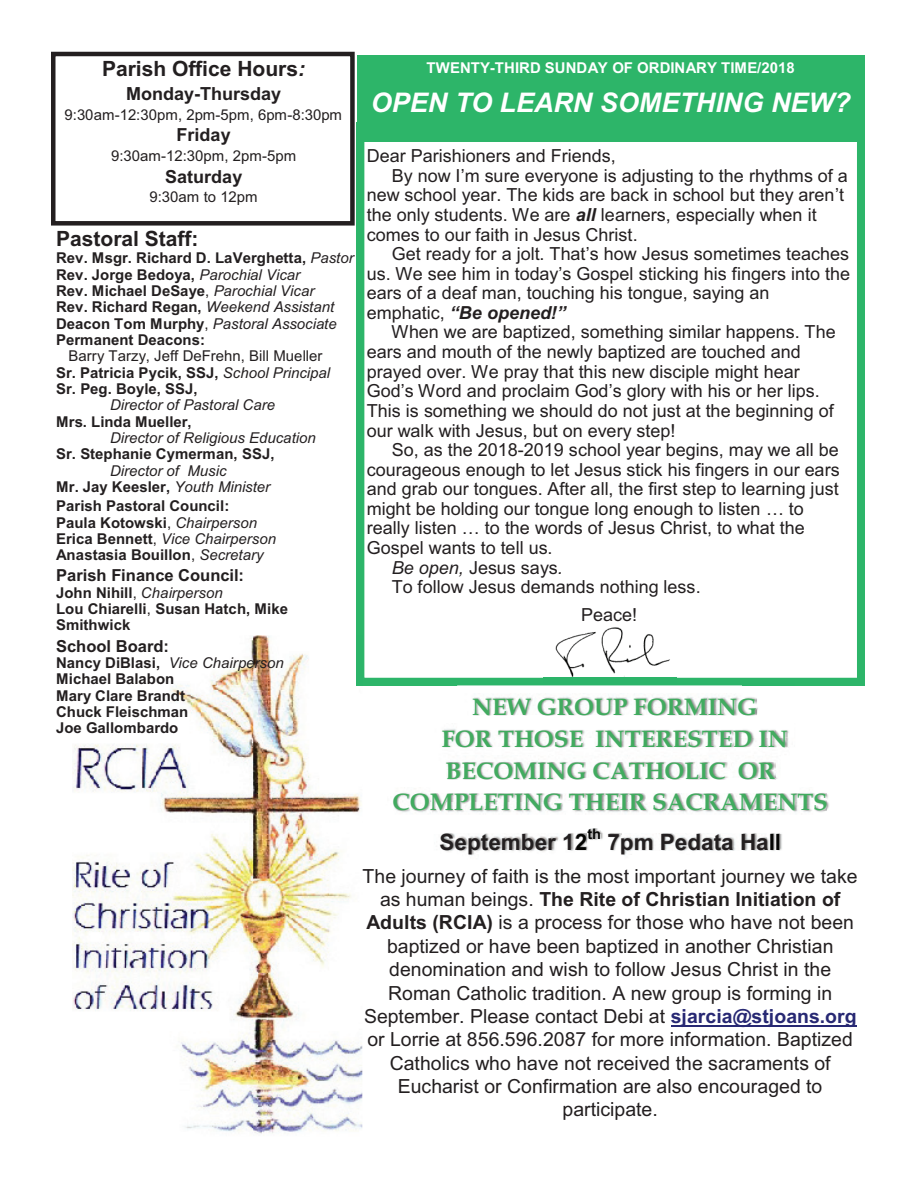
<style>
.page{position:relative;width:918px;height:1188px;background:#fff}
.page>*{position:absolute;margin:0;border:0;box-sizing:border-box;transform-origin:0 0}
.t1{font:italic 700 27px "Arial";color:#fff}
.t2{font:700 24px/31.8px "Book Antiqua";color:#41ab5f}
.t3{font:700 22.5px "Arial";color:#231f20}
.t4{font:700 21px "Arial";color:#231f20}
.t5{font:19.5px/23.4px "Arial";color:#231f20;text-align:center}
.t6{font:18px "Arial";color:#231f20}
.t7{font:700 18px "Arial";color:#231f20}
.t8{font:italic 700 18px "Arial";color:#231f20}
.t9{font:700 16.5px "Arial";color:#231f20}
.t10{font:700 15px/16.4px "Arial";color:#231f20}
.t11{font:italic 15px/16.2px "Arial";color:#231f20}
.t12{font:15px "Arial";color:#231f20}
.t13{font:700 15px "Arial";color:#fff}
.t14{font:700 14.55px "Arial";color:#231f20}
.s1{font-style:italic}
.s2{font-weight:400;font-style:italic}
.s3{font-weight:400}
.s4{font-weight:700;font-style:normal}
.s5{font-weight:700;font-style:italic}
.s6{font-weight:400;font-style:normal}
.s7{font-weight:700}
.s8{font-weight:700;color:#272873}
</style>
<div class="page">
<svg style="left:357px;top:142px;width:507px;height:543px"></svg>
<img style="left:72px;top:635px;width:290px;height:501px">
<img style="left:357px;top:635px;width:5px;height:50px">
<img style="left:457px;top:685px;width:337px;height:30px">
<img style="left:457px;top:683px;width:286px;height:2px">
<img style="left:473px;top:699px;width:283px;height:16px">
<svg style="left:775px;top:683px;width:19px;height:2px"></svg>
<img style="left:743px;top:683px;width:32px;height:2px">
<img style="left:474px;top:715px;width:263px;height:1px">
<img style="left:442px;top:730px;width:346px;height:17px">
<img style="left:743px;top:730px;width:45px;height:8px">
<img style="left:444px;top:747px;width:343px;height:32px">
<img style="left:446px;top:762px;width:329px;height:17px">
<img style="left:399px;top:779px;width:414px;height:34px">
<img style="left:393px;top:794px;width:420px;height:17px">
<img style="left:813px;top:793px;width:16px;height:19px">
<img style="left:441px;top:833px;width:137px;height:21px">
<img style="left:578px;top:839px;width:8px;height:12px">
<img style="left:594px;top:833px;width:173px;height:21px">
<svg style="left:578px;top:828px;width:46px;height:11px"></svg>
<img style="left:767px;top:833px;width:15px;height:18px">
<svg style="left:605px;top:853px;width:16px;height:1px"></svg>
<hr style="left:671px;top:1025px;width:186px;height:2px;background:#272873">
<img style="left:543px;top:621px;width:133px;height:62px">
<div style="left:357px;top:56px;width:507px;height:86px;background:#2db569"></div>
<div style="left:51px;top:52px;width:304px;height:174px;border:4px solid #231f20"></div>
<p class="t4" style="left:102px;top:61px;width:205px">Parish Office Hours<span class="s1">:</span></p>
<p class="t7" style="left:126px;top:87px;width:157px">Monday-Thursday</p>
<p class="t12" style="left:65px;top:109px;width:279px">9:30am-12:30pm, 2pm-5pm, 6pm-8:30pm</p>
<p class="t7" style="left:177px;top:128px;width:56px">Friday</p>
<p class="t12" style="left:111px;top:150px;width:187px">9:30am-12:30pm, 2pm-5pm</p>
<p class="t7" style="left:165px;top:170px;width:79px">Saturday</p>
<p class="t12" style="left:149px;top:191px;width:110px">9:30am to 12pm</p>
<p class="t4" style="left:56px;top:231px;width:144px">Pastoral Staff:</p>
<p class="t10" style="left:56px;top:251px;width:299px">Rev. Msgr. Richard D. LaVerghetta, <span class="s2">Pastor </span>Rev. Jorge Bedoya, <span class="s2">Parochial Vicar<br></span>Rev. Michael DeSaye<span class="s3">,</span> <span class="s2">Parochial Vicar<br></span>Rev. Richard Regan, <span class="s2">Weekend Assistant </span>Deacon Tom Murphy<span class="s3">,</span> <span class="s2">Pastoral Associate </span>Permanent Deacons:</p>
<p class="t10" style="left:56px;top:349px;width:276px;text-indent:12px"><span class="s3">Barry Tarzy, Jeff DeFrehn, Bill Mueller<br></span>Sr. Patricia Pycik, SSJ, <span class="s2">School Principal<br></span>Sr. Peg. Boyle, SSJ,</p>
<p class="t11" style="left:110px;top:398px;width:166px">Director of Pastoral Care</p>
<p class="t10" style="left:56px;top:415px;width:137px">Mrs. Linda Mueller,</p>
<p class="t11" style="left:110px;top:431px;width:207px">Director of Religious Education</p>
<p class="t10" style="left:56px;top:447px;width:220px">Sr. Stephanie Cymerman, SSJ,</p>
<p class="t11" style="left:56px;top:464px;width:216px;text-indent:54px">Director of Music<br><span class="s4">Mr. Jay Keesler,</span> Youth Minister</p>
<p class="t10" style="left:56px;top:499px;width:221px">Parish Pastoral Council:<br>Paula Kotowski<span class="s3">,</span> <span class="s2">Chairperson<br></span>Erica Bennett<span class="s3">,</span> <span class="s2">Vice Chairperson<br></span>Anastasia Bouillon<span class="s3">,</span> <span class="s2">Secretary</span></p>
<p class="t9" style="left:56px;top:570px;width:189px">Parish Finance Council:</p>
<p class="t10" style="left:56px;top:586px;width:233px">John Nihill<span class="s3">,</span> <span class="s2">Chairperson<br></span>Lou Chiarelli<span class="s3">,</span> Susan Hatch, Mike<br>Smithwick</p>
<p class="t9" style="left:56px;top:640px;width:114px">School Board:</p>
<p class="t10" style="left:56px;top:656px;width:229px">Nancy DiBlasi, <span class="s2">Vice Chairperson<br></span>Michael Balabon<br>Mary Clare Brandt<br>Chuck Fleischman<br>Joe Gallombardo</p>
<p class="t13" style="left:427px;top:62px;width:370px">TWENTY-THIRD SUNDAY OF ORDINARY TIME/2018</p>
<h1 class="t1" style="left:371px;top:87px;width:481px">OPEN TO LEARN SOMETHING NEW?</h1>
<p class="t6" style="left:367px;top:149px;width:251px">Dear Parishioners and Friends,</p>
<p class="t6" style="left:392px;top:169px;width:458px">By now I’m sure everyone is adjusting to the rhythms of a</p>
<p class="t6" style="left:367px;top:189px;width:479px">new school year. The kids are back in school but they aren’t</p>
<p class="t6" style="left:367px;top:208px;width:452px">the only students. We are <span class="s5">all</span> learners, especially when it</p>
<p class="t6" style="left:367px;top:228px;width:272px">comes to our faith in Jesus Christ.</p>
<p class="t6" style="left:392px;top:247px;width:459px">Get ready for a jolt. That’s how Jesus sometimes teaches</p>
<p class="t6" style="left:367px;top:267px;width:485px">us. We see him in today’s Gospel sticking his fingers into the</p>
<p class="t6" style="left:367px;top:287px;width:404px">ears of a deaf man, touching his tongue, saying an</p>
<p class="t8" style="left:367px;top:302px;width:201px"><span class="s6">emphatic,</span> “Be opened!”</p>
<p class="t6" style="left:391px;top:326px;width:446px">When we are baptized, something similar happens. The</p>
<p class="t6" style="left:367px;top:345px;width:436px">ears and mouth of the newly baptized are touched and</p>
<p class="t6" style="left:367px;top:365px;width:435px">prayed over. We pray that this new disciple might hear</p>
<p class="t6" style="left:367px;top:384px;width:455px">God’s Word and proclaim God’s glory with his or her lips.</p>
<p class="t6" style="left:367px;top:404px;width:468px">This is something we should do not just at the beginning of</p>
<p class="t6" style="left:367px;top:424px;width:310px">our walk with Jesus, but on every step!</p>
<p class="t6" style="left:392px;top:443px;width:449px">So, as the 2018-2019 school year begins, may we all be</p>
<p class="t6" style="left:367px;top:463px;width:474px">courageous enough to let Jesus stick his fingers in our ears</p>
<p class="t6" style="left:367px;top:482px;width:474px">and grab our tongues. After all, the first step to learning just</p>
<p class="t6" style="left:367px;top:502px;width:439px">might be holding our tongue long enough to listen … to</p>
<p class="t6" style="left:367px;top:522px;width:440px">really listen … to the words of Jesus Christ, to what the</p>
<p class="t6" style="left:367px;top:541px;width:187px">Gospel wants to tell us.</p>
<p class="t6" style="left:392px;top:561px;width:172px"><span class="s1">Be open,</span> Jesus says<span class="s1">.</span></p>
<p class="t6" style="left:392px;top:580px;width:310px">To follow Jesus demands nothing less.</p>
<p class="t6" style="left:581px;top:608px;width:58px">Peace!</p>
<h2 class="t2" style="left:441px;top:691px;width:348px;text-indent:205px">O MNG<br>F R THOSE I TERE TED IN</h2>
<h2 class="t2" style="left:537px;top:691px;width:182px">G OUP F R I</h2>
<h2 class="t2" style="left:472px;top:691px;width:103px">NEW R</h2>
<h2 class="t2" style="left:455px;top:723px;width:21px">O</h2>
<h2 class="t2" style="left:605px;top:723px;width:21px">N</h2>
<h2 class="t2" style="left:687px;top:723px;width:16px">S</h2>
<h2 class="t2" style="left:445px;top:755px;width:331px">BECOMING CATHOLIC OR</h2>
<h2 class="t2" style="left:392px;top:786px;width:437px">COMPLETING THEIR SACRAMENTS</h2>
<p class="t3" style="left:440px;top:834px;width:149px">September 12</p>
<p class="t14" style="left:587px;top:829px;width:15px">th</p>
<p class="t3" style="left:607px;top:834px;width:175px">7pm Pedata Hall</p>
<p class="t5" style="left:363px;top:866px;width:497px">The journey of faith is the most important journey we take as human beings. <span class="s7">The Rite of Christian Initiation of Adults (RCIA)</span> is a process for those who have not been baptized or have been baptized in another Christian denomination and wish to follow Jesus Christ in the Roman Catholic tradition. A new group is forming in September. Please contact Debi at <span class="s8">sjarcia@stjoans.org </span>or Lorrie at 856.596.2087 for more information. Baptized Catholics who have not received the sacraments of Eucharist or Confirmation are also encouraged to participate.</p>
</div>
